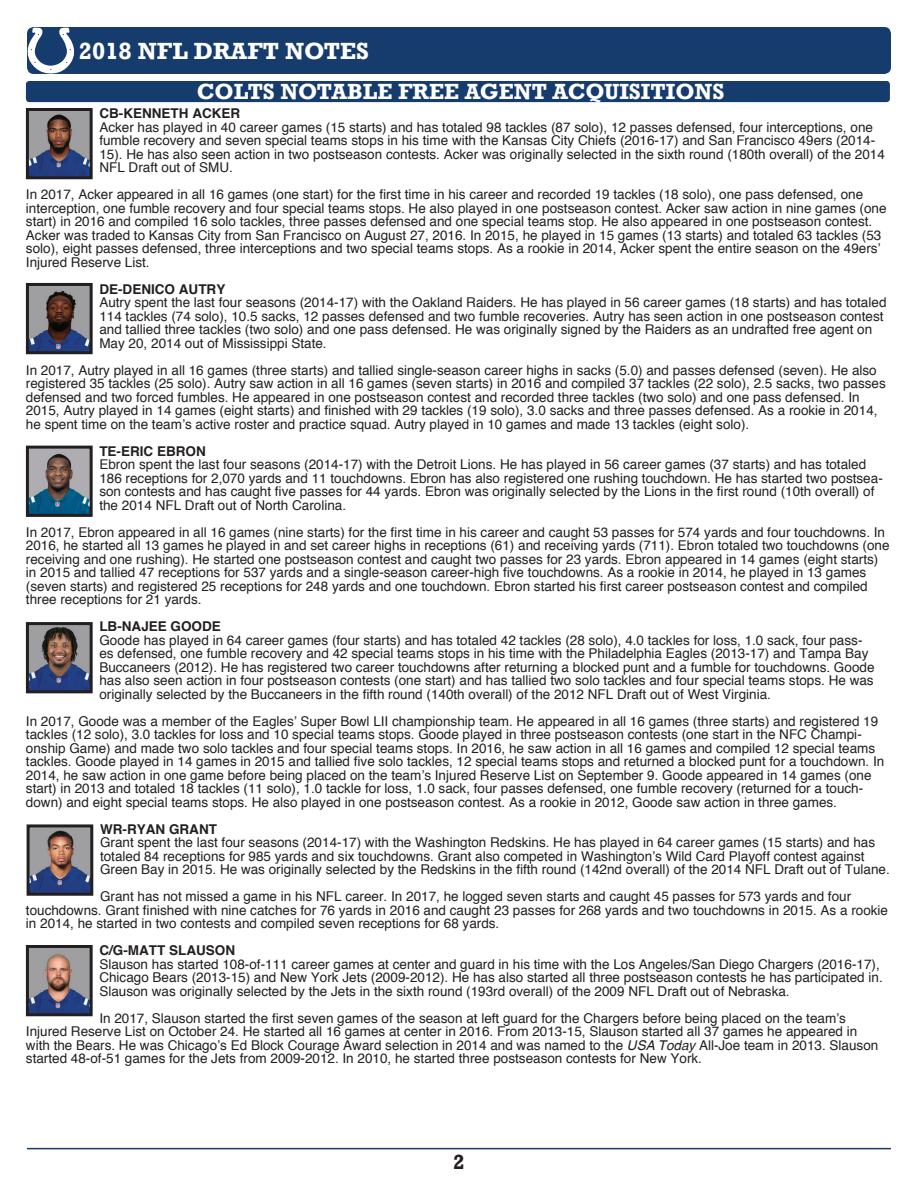
<style>
.page{position:relative;width:918px;height:1188px;background:#fff}
.page>*{position:absolute;margin:0;border:0;box-sizing:border-box;transform-origin:0 0}
.t1{font:700 24px "Rockwell";color:#fff}
.t2{font:700 22.5px "Rockwell";color:#fff}
.t3{font:700 21px "Rockwell";color:#231f20}
.t4{font:13.5px/13.5px "Helvetica";color:#231f20}
.t5{font:700 13.5px "Helvetica";color:#231f20}
.s1{font-family:"Helvetica cyr";font-style:italic}
</style>
<div class="page">
<hr style="left:27px;top:1148px;width:864px;height:1px;background:#163c6e">
<div style="left:27px;top:27px;width:864px;height:47px;background:#163c6e;border-radius:7px"></div>
<svg style="left:28px;top:28px;width:46px;height:46px"></svg>
<div style="left:26px;top:81px;width:864px;height:21px;background:#163c6e;border-radius:3px"></div>
<img style="left:30px;top:112px;width:59px;height:63px">
<div style="left:26px;top:108px;width:67px;height:71px;border:3px solid #231f20"></div>
<img style="left:30px;top:949px;width:59px;height:63px">
<div style="left:26px;top:945px;width:67px;height:71px;border:3px solid #231f20"></div>
<img style="left:31px;top:828px;width:58px;height:64px">
<div style="left:27px;top:824px;width:66px;height:72px;border:3px solid #231f20"></div>
<img style="left:30px;top:626px;width:59px;height:63px">
<div style="left:26px;top:622px;width:67px;height:71px;border:3px solid #231f20"></div>
<img style="left:30px;top:450px;width:59px;height:63px">
<div style="left:26px;top:446px;width:67px;height:71px;border:3px solid #231f20"></div>
<img style="left:30px;top:287px;width:59px;height:63px">
<div style="left:26px;top:283px;width:67px;height:71px;border:3px solid #231f20"></div>
<h1 class="t1" style="left:79px;top:36px;width:292px">2018 NFL DRAFT NOTES</h1>
<h2 class="t2" style="left:197px;top:78px;width:529px">COLTS NOTABLE FREE AGENT ACQUISITIONS</h2>
<p class="t5" style="left:99px;top:105px;width:142px">CB-KENNETH ACKER</p>
<p class="t4" style="left:99px;top:120px;width:787px">Acker has played in 40 career games (15 starts) and has totaled 98 tackles (87 solo), 12 passes defensed, four interceptions, one fumble recovery and seven special teams stops in his time with the Kansas City Chiefs (2016-17) and San Francisco 49ers (2014- 15). He has also seen action in two postseason contests. Acker was originally selected in the sixth round (180th overall) of the 2014<br>NFL Draft out of SMU.</p>
<p class="t4" style="left:26px;top:188px;width:862px">In 2017, Acker appeared in all 16 games (one start) for the first time in his career and recorded 19 tackles (18 solo), one pass defensed, one interception, one fumble recovery and four special teams stops. He also played in one postseason contest. Acker saw action in nine games (one start) in 2016 and compiled 16 solo tackles, three passes defensed and one special teams stop. He also appeared in one postseason contest.<br>Acker was traded to Kansas City from San Francisco on August 27, 2016. In 2015, he played in 15 games (13 starts) and totaled 63 tackles (53 solo), eight passes defensed, three interceptions and two special teams stops. As a rookie in 2014, Acker spent the entire season on the 49ers’ Injured Reserve List.</p>
<p class="t5" style="left:99px;top:281px;width:127px">DE-DENICO AUTRY</p>
<p class="t4" style="left:99px;top:296px;width:789px">Autry spent the last four seasons (2014-17) with the Oakland Raiders. He has played in 56 career games (18 starts) and has totaled 114 tackles (74 solo), 10.5 sacks, 12 passes defensed and two fumble recoveries. Autry has seen action in one postseason contest and tallied three tackles (two solo) and one pass defensed. He was originally signed by the Raiders as an undrafted free agent on May 20, 2014 out of Mississippi State.</p>
<p class="t4" style="left:26px;top:363px;width:861px">In 2017, Autry played in all 16 games (three starts) and tallied single-season career highs in sacks (5.0) and passes defensed (seven). He also registered 35 tackles (25 solo). Autry saw action in all 16 games (seven starts) in 2016 and compiled 37 tackles (22 solo), 2.5 sacks, two passes defensed and two forced fumbles. He appeared in one postseason contest and recorded three tackles (two solo) and one pass defensed. In 2015, Autry played in 14 games (eight starts) and finished with 29 tackles (19 solo), 3.0 sacks and three passes defensed. As a rookie in 2014, he spent time on the team’s active roster and practice squad. Autry played in 10 games and made 13 tackles (eight solo).</p>
<p class="t5" style="left:99px;top:443px;width:108px">TE-ERIC EBRON</p>
<p class="t4" style="left:99px;top:458px;width:785px">Ebron spent the last four seasons (2014-17) with the Detroit Lions. He has played in 56 career games (37 starts) and has totaled 186 receptions for 2,070 yards and 11 touchdowns. Ebron has also registered one rushing touchdown. He has started two postsea&shy;son contests and has caught five passes for 44 yards. Ebron was originally selected by the Lions in the first round (10th overall) of the 2014 NFL Draft out of North Carolina.</p>
<p class="t4" style="left:26px;top:525px;width:865px">In 2017, Ebron appeared in all 16 games (nine starts) for the first time in his career and caught 53 passes for 574 yards and four touchdowns. In 2016, he started all 13 games he played in and set career highs in receptions (61) and receiving yards (711). Ebron totaled two touchdowns (one receiving and one rushing). He started one postseason contest and caught two passes for 23 yards. Ebron appeared in 14 games (eight starts) in 2015 and tallied 47 receptions for 537 yards and a single-season career-high five touchdowns. As a rookie in 2014, he played in 13 games (seven starts) and registered 25 receptions for 248 yards and one touchdown. Ebron started his first career postseason contest and compiled three receptions for 21 yards.</p>
<p class="t5" style="left:99px;top:618px;width:123px">LB-NAJEE GOODE</p>
<p class="t4" style="left:99px;top:633px;width:777px">Goode has played in 64 career games (four starts) and has totaled 42 tackles (28 solo), 4.0 tackles for loss, 1.0 sack, four pass&shy;es defensed, one fumble recovery and 42 special teams stops in his time with the Philadelphia Eagles (2013-17) and Tampa Bay Buccaneers (2012). He has registered two career touchdowns after returning a blocked punt and a fumble for touchdowns. Goode has also seen action in four postseason contests (one start) and has tallied two solo tackles and four special teams stops. He was originally selected by the Buccaneers in the fifth round (140th overall) of the 2012 NFL Draft out of West Virginia.</p>
<p class="t4" style="left:26px;top:714px;width:860px">In 2017, Goode was a member of the Eagles’ Super Bowl LII championship team. He appeared in all 16 games (three starts) and registered 19 tackles (12 solo), 3.0 tackles for loss and 10 special teams stops. Goode played in three postseason contests (one start in the NFC Champi&shy;onship Game) and made two solo tackles and four special teams stops. In 2016, he saw action in all 16 games and compiled 12 special teams tackles. Goode played in 14 games in 2015 and tallied five solo tackles, 12 special teams stops and returned a blocked punt for a touchdown. In 2014, he saw action in one game before being placed on the team’s Injured Reserve List on September 9. Goode appeared in 14 games (one start) in 2013 and totaled 18 tackles (11 solo), 1.0 tackle for loss, 1.0 sack, four passes defensed, one fumble recovery (returned for a touch&shy;down) and eight special teams stops. He also played in one postseason contest. As a rookie in 2012, Goode saw action in three games.</p>
<p class="t5" style="left:100px;top:821px;width:118px">WR-RYAN GRANT</p>
<p class="t4" style="left:100px;top:836px;width:791px">Grant spent the last four seasons (2014-17) with the Washington Redskins. He has played in 64 career games (15 starts) and has totaled 84 receptions for 985 yards and six touchdowns. Grant also competed in Washington’s Wild Card Playoff contest against<br>Green Bay in 2015. He was originally selected by the Redskins in the fifth round (142nd overall) of the 2014 NFL Draft out of Tulane.</p>
<p class="t4" style="left:26px;top:890px;width:864px;text-indent:74px">Grant has not missed a game in his NFL career. In 2017, he logged seven starts and caught 45 passes for 573 yards and four touchdowns. Grant finished with nine catches for 76 yards in 2016 and caught 23 passes for 268 yards and two touchdowns in 2015. As a rookie in 2014, he started in two contests and compiled seven receptions for 68 yards.</p>
<p class="t5" style="left:99px;top:942px;width:137px">C/G-MATT SLAUSON</p>
<p class="t4" style="left:99px;top:957px;width:785px">Slauson has started 108-of-111 career games at center and guard in his time with the Los Angeles/San Diego Chargers (2016-17),<br>Chicago Bears (2013-15) and New York Jets (2009-2012). He has also started all three postseason contests he has participated in.<br>Slauson was originally selected by the Jets in the sixth round (193rd overall) of the 2009 NFL Draft out of Nebraska.</p>
<p class="t4" style="left:26px;top:1011px;width:854px;text-indent:73px">In 2017, Slauson started the first seven games of the season at left guard for the Chargers before being placed on the team’s Injured Reserve List on October 24. He started all 16 games at center in 2016. From 2013-15, Slauson started all 37 games he appeared in with the Bears. He was Chicago’s Ed Block Courage Award selection in 2014 and was named to the <span class="s1">USA Today</span> All-Joe team in 2013. Slauson started 48-of-51 games for the Jets from 2009-2012. In 2010, he started three postseason contests for New York.</p>
<h3 class="t3" style="left:453px;top:1149px;width:13px">2</h3>
</div>
